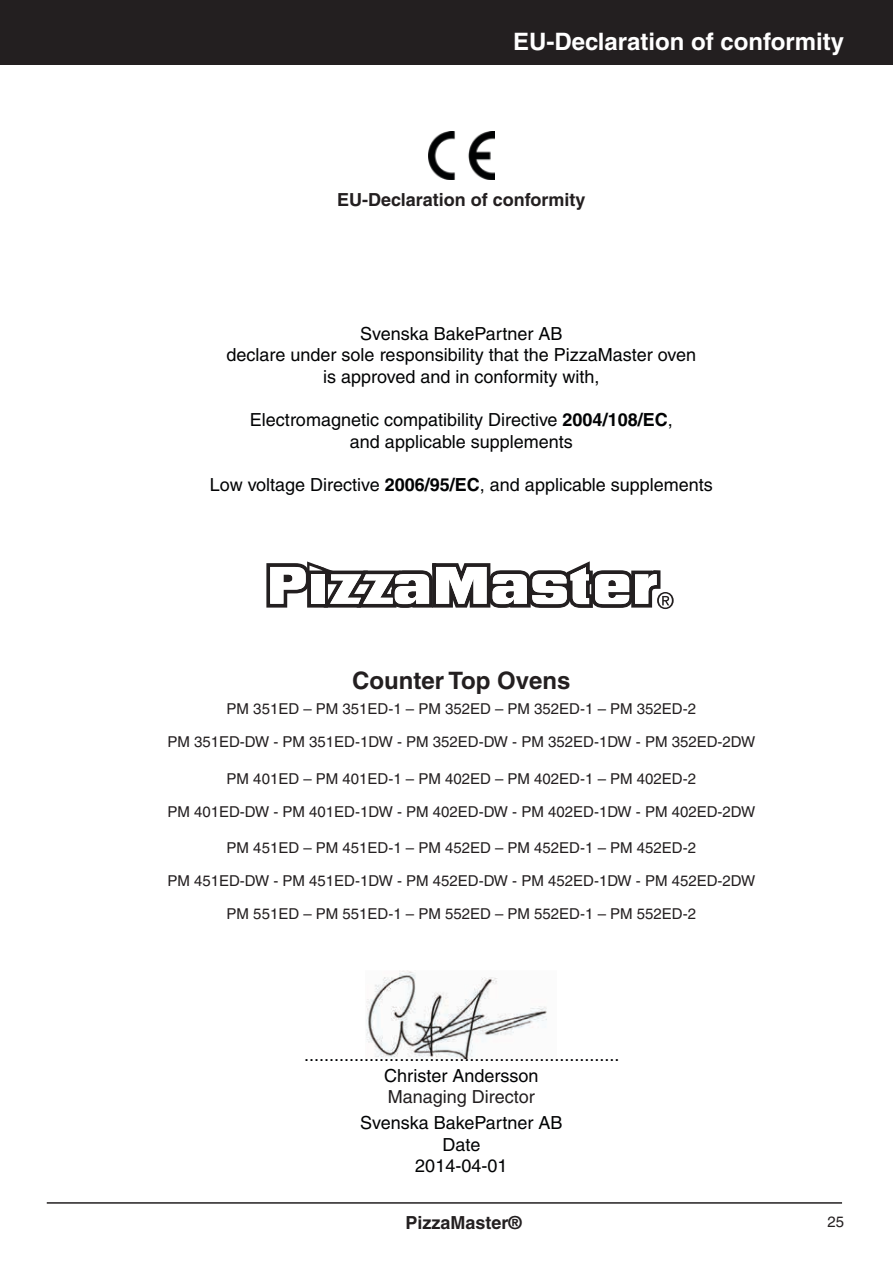
<style>
.page{position:relative;width:893px;height:1263px;background:#fff}
.page>*{position:absolute;margin:0;border:0;box-sizing:border-box;transform-origin:0 0}
.t1{font:700 24px "Helvetica";color:#fff}
.t2{font:700 24px "Helvetica";color:#231f20}
.t3{font:18px/21.6px "Helvetica";color:#020304;text-align:center}
.t4{font:700 18px "Helvetica";color:#231f20}
.t5{font:18px "Helvetica";color:#231f20}
.t6{font:15px/32.2px "Helvetica";color:#231f20;text-align:center}
.s1{font-weight:700}
</style>
<div class="page">
<div style="left:0;top:0;width:893px;height:65px;background:#231f20"></div>
<hr style="left:47px;top:1202px;width:795px;height:2px;background:#231f20">
<svg style="left:266px;top:561px;width:408px;height:49px"></svg>
<img style="left:428px;top:132px;width:67px;height:47px">
<img style="left:366px;top:970px;width:181px;height:88px">
<h1 class="t1" style="left:513px;top:27px;width:333px">EU-Declaration of conformity</h1>
<p class="t4" style="left:337px;top:188px;width:250px">EU-Declaration of conformity</p>
<p class="t3" style="left:227px;top:322px;width:471px">Svenska BakePartner AB<br>declare under sole responsibility that the PizzaMaster oven is approved and in conformity with,</p>
<p class="t3" style="left:250px;top:409px;width:424px">Electromagnetic compatibility Directive <span class="s1">2004/108/EC</span>, and applicable supplements</p>
<p class="t3" style="left:210px;top:474px;width:504px">Low voltage Directive <span class="s1">2006/95/EC</span>, and applicable supplements</p>
<h1 class="t2" style="left:352px;top:666px;width:220px">Counter Top Ovens</h1>
<p class="t6" style="left:227px;top:693px;width:471px">PM 351ED – PM 351ED-1 – PM 352ED – PM 352ED-1 – PM 352ED-2</p>
<p class="t6" style="left:167px;top:726px;width:589px">PM 351ED-DW - PM 351ED-1DW - PM 352ED-DW - PM 352ED-1DW - PM 352ED-2DW</p>
<p class="t6" style="left:227px;top:762px;width:471px">PM 401ED – PM 401ED-1 – PM 402ED – PM 402ED-1 – PM 402ED-2</p>
<p class="t6" style="left:167px;top:795px;width:589px">PM 401ED-DW - PM 401ED-1DW - PM 402ED-DW - PM 402ED-1DW - PM 402ED-2DW</p>
<p class="t6" style="left:227px;top:832px;width:471px">PM 451ED – PM 451ED-1 – PM 452ED – PM 452ED-1 – PM 452ED-2</p>
<p class="t6" style="left:167px;top:865px;width:589px">PM 451ED-DW - PM 451ED-1DW - PM 452ED-DW - PM 452ED-1DW - PM 452ED-2DW<br>PM 551ED – PM 551ED-1 – PM 552ED – PM 552ED-1 – PM 552ED-2</p>
<p class="t3" style="left:304px;top:1043px;width:317px">...............................................................<br>Christer Andersson</p>
<p class="t5" style="left:388px;top:1086px;width:149px">Managing Director</p>
<p class="t3" style="left:360px;top:1112px;width:204px">Svenska BakePartner AB<br>Date<br>2014-04-01</p>
<p class="t4" style="left:405px;top:1212px;width:118px">PizzaMaster®</p>
<p class="t6" style="left:827px;top:1205px;width:18px">25</p>
</div>
